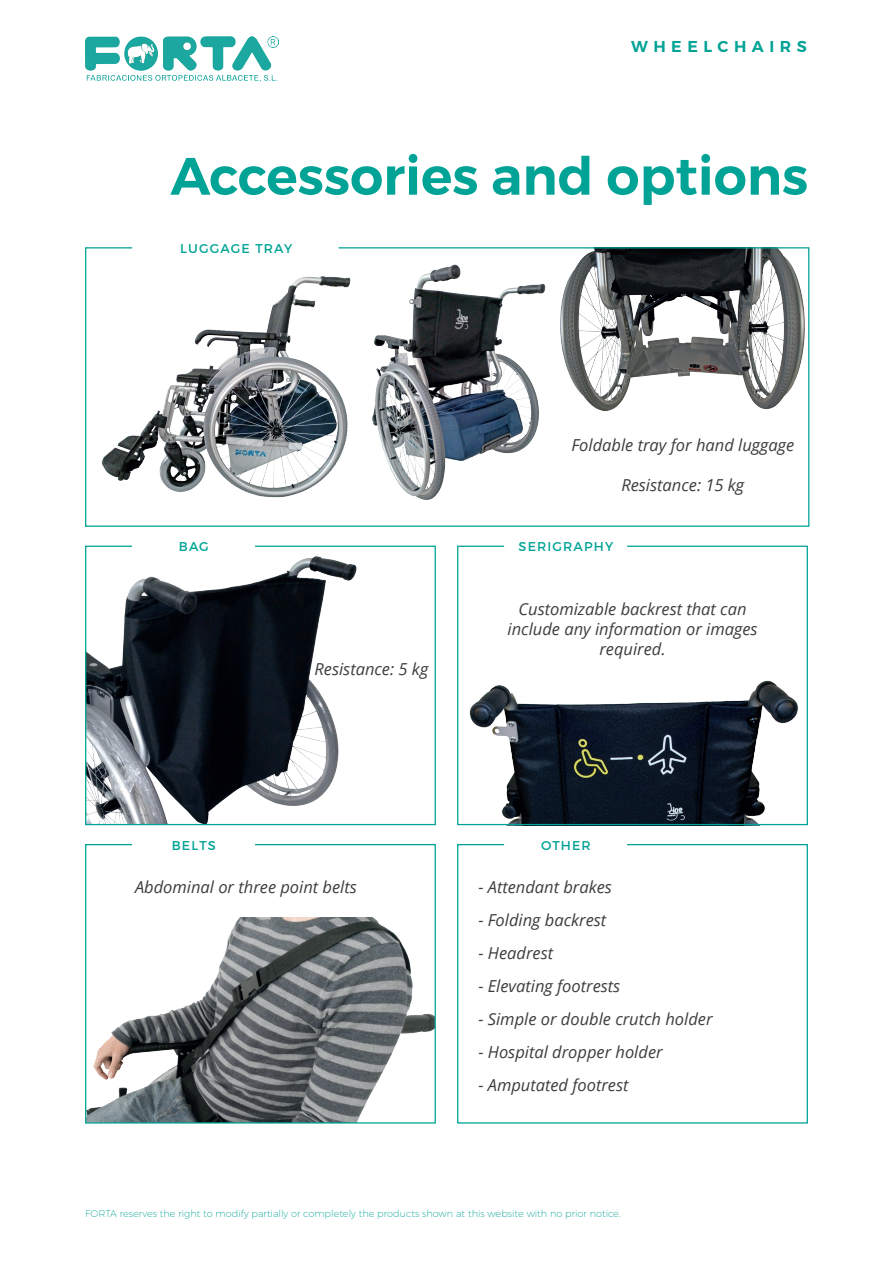
<style>
.page{position:relative;width:893px;height:1263px;background:#fff}
.page>*{position:absolute;margin:0;border:0;box-sizing:border-box;transform-origin:0 0}
.t1{font:600 52.5px "Montserrat";color:#00a395}
.t2{font:italic 16.5px/19.8px "Open Sans";color:#3e3e3f;text-align:center}
.t3{font:600 15.75px "Montserrat";letter-spacing:.35em;color:#00a395}
.t4{font:12.75px "Montserrat";letter-spacing:.09em;color:#00a395}
.t5{font:200 9.75px "Montserrat";color:#00a395}
</style>
<div class="page">
<img style="left:85px;top:37px;width:193px;height:45px">
<img style="left:87px;top:556px;width:270px;height:267px">
<img style="left:87px;top:917px;width:347px;height:204px">
<img style="left:469px;top:680px;width:329px;height:143px">
<img style="left:560px;top:247px;width:250px;height:168px">
<div style="left:85px;top:546px;width:351px;height:279px;border:1px solid #00a395"></div>
<svg style="left:132px;top:546px;width:123px;height:17px"></svg>
<div style="left:457px;top:546px;width:351px;height:279px;border:1px solid #00a395"></div>
<svg style="left:504px;top:545px;width:123px;height:3px"></svg>
<div style="left:85px;top:844px;width:351px;height:279px;border:1px solid #00a395"></div>
<svg style="left:132px;top:844px;width:123px;height:2px"></svg>
<div style="left:457px;top:844px;width:351px;height:279px;border:1px solid #00a395"></div>
<svg style="left:504px;top:844px;width:123px;height:2px"></svg>
<img style="left:372px;top:264px;width:174px;height:236px">
<img style="left:102px;top:276px;width:249px;height:222px">
<p class="t3" style="left:631px;top:37px;width:177px">WHEELCHAIRS</p>
<h1 class="t1" style="left:170px;top:144px;width:639px">Accessories and options</h1>
<p class="t4" style="left:180px;top:241px;width:114px">LUGGAGE TRAY</p>
<p class="t2" style="left:571px;top:435px;width:224px">Foldable tray for hand luggage</p>
<p class="t2" style="left:621px;top:474px;width:124px">Resistance: 15 kg</p>
<p class="t4" style="left:179px;top:539px;width:32px">BAG</p>
<p class="t4" style="left:519px;top:539px;width:96px">SERIGRAPHY</p>
<p class="t2" style="left:314px;top:659px;width:115px">Resistance: 5 kg</p>
<p class="t2" style="left:507px;top:599px;width:251px">Customizable backrest that can include any information or images required.</p>
<p class="t4" style="left:172px;top:837px;width:46px">BELTS</p>
<p class="t4" style="left:541px;top:837px;width:51px">OTHER</p>
<p class="t2" style="left:135px;top:877px;width:223px">Abdominal or three point belts</p>
<p class="t2" style="left:478px;top:877px;width:135px">- Attendant brakes</p>
<p class="t2" style="left:478px;top:910px;width:129px">- Folding backrest</p>
<p class="t2" style="left:478px;top:943px;width:76px">- Headrest</p>
<p class="t2" style="left:478px;top:976px;width:143px">- Elevating footrests</p>
<p class="t2" style="left:478px;top:1009px;width:236px">- Simple or double crutch holder</p>
<p class="t2" style="left:478px;top:1042px;width:186px">- Hospital dropper holder</p>
<p class="t2" style="left:478px;top:1075px;width:152px">- Amputated footrest</p>
<p class="t5" style="left:85px;top:1208px;width:537px">FORTA reserves the right to modify partially or completely the products shown at this website with no prior notice.</p>
</div>
